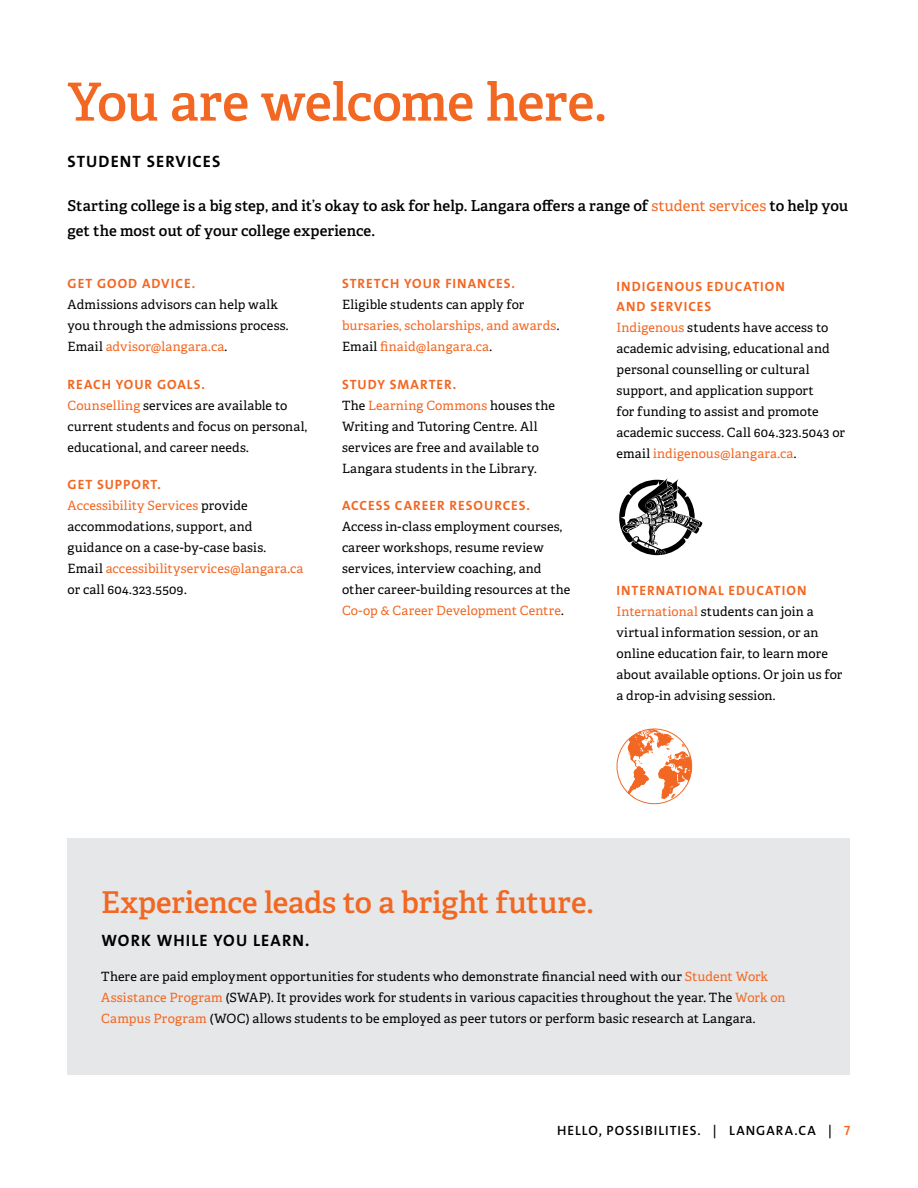
<style>
.page{position:relative;width:918px;height:1188px;background:#fff}
.page>*{position:absolute;margin:0;border:0;box-sizing:border-box;transform-origin:0 0}
.t1{font:600 52.5px "Adelle";letter-spacing:-.015em;color:#f26722}
.t2{font:600 30px "Adelle";letter-spacing:-.005em;color:#f26722}
.t3{font:700 16.5px "The Sans Os F";letter-spacing:.065em;color:#000}
.t4{font:600 15px/25.5px "Adelle";letter-spacing:.005em;color:#000}
.t5{font:700 13.5px/19.5px "The Sans Os F";letter-spacing:.075em;color:#f26722}
.t6{font:600 13.5px "The Sans Os F";letter-spacing:.075em;color:#000}
.t7{font:12.75px/21px "Adelle";letter-spacing:.015em;color:#000}
.t8{font:12.75px/21px "Adelle";letter-spacing:.015em;color:#f26722}
.s1{font-weight:400;color:#f26722}
.s2{color:#f26722}
.s3{color:#000}
</style>
<div class="page">
<div style="left:68px;top:838px;width:782px;height:237px;background:#e6e7e8"></div>
<svg style="left:619px;top:478px;width:83px;height:77px"></svg>
<svg style="left:616px;top:728px;width:77px;height:77px"></svg>
<h1 class="t1" style="left:68px;top:69px;width:541px">You are welcome here.</h1>
<p class="t3" style="left:68px;top:151px;width:154px">STUDENT SERVICES</p>
<p class="t4" style="left:68px;top:193px;width:782px">Starting college is a big step, and it’s okay to ask for help. Langara offers a range of <span class="s1">student services</span> to help you get the most out of your college experience.</p>
<p class="t5" style="left:68px;top:274px;width:129px">GET GOOD ADVICE.</p>
<p class="t7" style="left:68px;top:294px;width:223px">Admissions advisors can help walk you through the admissions process.<br>Email <span class="s2">advisor@langara.ca</span>.</p>
<p class="t5" style="left:68px;top:375px;width:139px">REACH YOUR GOALS.</p>
<p class="t7" style="left:68px;top:395px;width:241px"><span class="s2">Counselling</span> services are available to current students and focus on personal, educational, and career needs.</p>
<p class="t5" style="left:68px;top:475px;width:95px">GET SUPPORT.</p>
<p class="t7" style="left:68px;top:495px;width:237px"><span class="s2">Accessibility Services</span> provide accommodations, support, and guidance on a case-by-case basis.<br>Email <span class="s2">accessibilityservices@langara.ca </span>or call 604.323.5509.</p>
<p class="t5" style="left:342px;top:274px;width:174px">STRETCH YOUR FINANCES.</p>
<p class="t8" style="left:342px;top:294px;width:219px"><span class="s3">Eligible students can apply for </span>bursaries, scholarships, and awards<span class="s3">.<br>Email</span> finaid@langara.ca<span class="s3">.</span></p>
<p class="t5" style="left:342px;top:375px;width:116px">STUDY SMARTER.</p>
<p class="t7" style="left:342px;top:395px;width:215px">The <span class="s2">Learning Commons</span> houses the Writing and Tutoring Centre. All services are free and available to Langara students in the Library.</p>
<p class="t5" style="left:342px;top:496px;width:189px">ACCESS CAREER RESOURCES.</p>
<p class="t7" style="left:342px;top:516px;width:230px">Access in-class employment courses, career workshops, resume review services, interview coaching, and other career-building resources at the <span class="s2">Co-op &amp; Career Development Centre</span>.</p>
<p class="t5" style="left:617px;top:277px;width:170px">INDIGENOUS EDUCATION<br>AND SERVICES</p>
<p class="t7" style="left:616px;top:317px;width:230px"><span class="s2">Indigenous</span> students have access to academic advising, educational and personal counselling or cultural support, and application support<br>for funding to assist and promote academic success. Call 604.323.5043 or email <span class="s2">indigenous@langara.ca</span>.</p>
<p class="t5" style="left:617px;top:581px;width:191px">INTERNATIONAL EDUCATION</p>
<p class="t7" style="left:616px;top:602px;width:227px"><span class="s2">International</span> students can join a virtual information session, or an online education fair, to learn more about available options. Or join us for a drop-in advising session.</p>
<h2 class="t2" style="left:101px;top:884px;width:494px">Experience leads to a bright future.</h2>
<p class="t3" style="left:101px;top:930px;width:210px">WORK WHILE YOU LEARN.</p>
<p class="t7" style="left:101px;top:966px;width:686px">There are paid employment opportunities for students who demonstrate financial need with our <span class="s2">Student Work<br>Assistance Program</span> (SWAP). It provides work for students in various capacities throughout the year. The <span class="s2">Work on<br>Campus Program</span> (WOC) allows students to be employed as peer tutors or perform basic research at Langara.</p>
<p class="t6" style="left:557px;top:1121px;width:295px">HELLO, POSSIBILITIES. | LANGARA.CA | <span class="s2">7</span></p>
</div>
